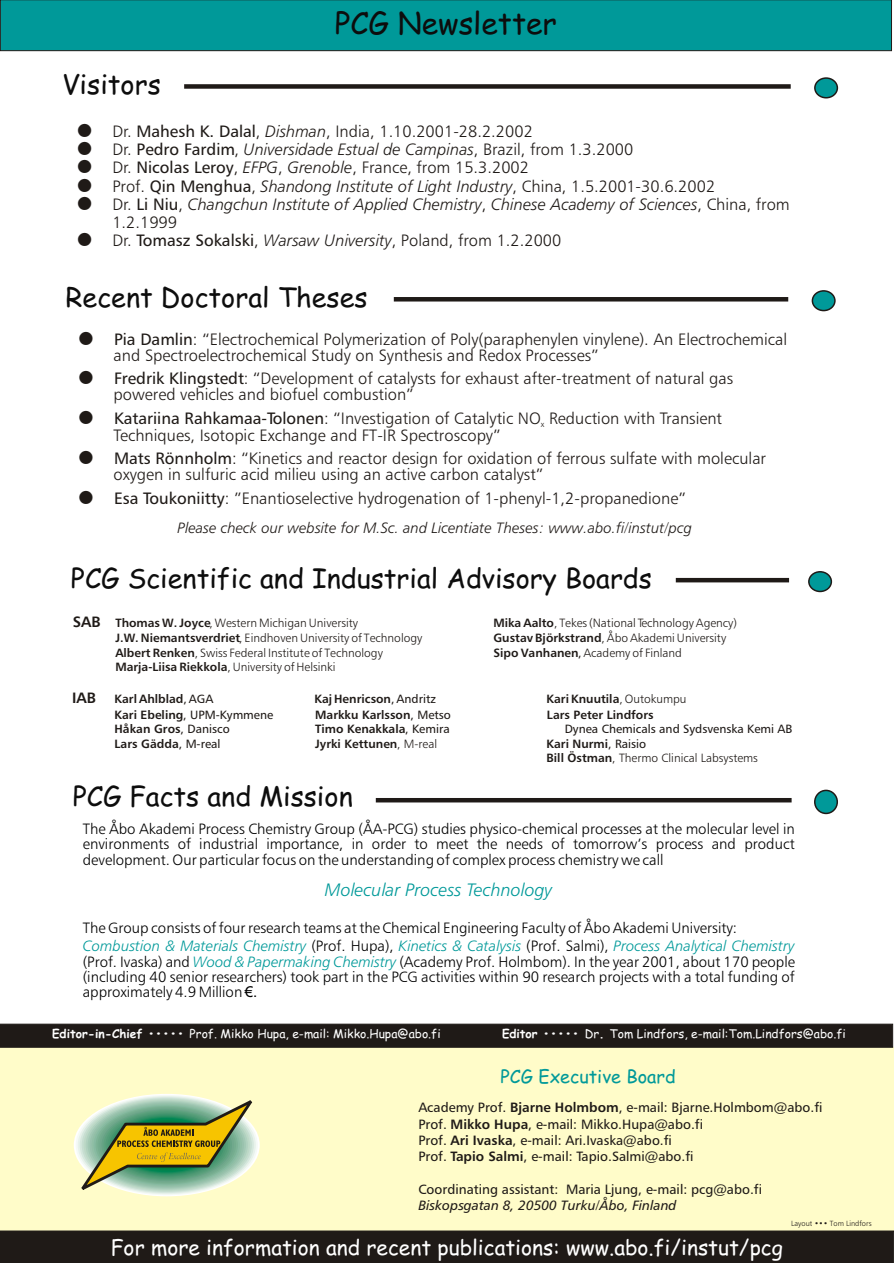
<style>
.page{position:relative;width:894px;height:1263px;background:#fff}
.page>*{position:absolute;margin:0;border:0;box-sizing:border-box;transform-origin:0 0}
.t1{font:30px "Comic Sans MS";color:#0d0d0d}
.t2{font:27px "Comic Sans MS";color:#0d0d0d}
.t3{font:21px "Comic Sans MS";color:#fff}
.t4{font:italic 18px "Humnst 777 Lt BT";color:#099}
.t5{font:18px "Comic Sans MS";color:#099}
.t6{font:16.5px/18.3px "Humnst 777 Lt BT";color:#1f1a17}
.t7{font:15px/15.3px "Humnst 777 Lt BT";color:#000;text-align:justify}
.t8{font:italic 15px "Humnst 777 Lt BT";color:#1f1a17}
.t9{font:13.5px/16.4px "Humnst 777 BT";color:#1f1a17}
.t10{font:italic 13.5px "Humnst 777 BT";color:#1f1a17}
.t11{font:12px "Humnst 777 Lt BT";color:#1f1a17}
.t12{font:700 12px "Humnst 777 BT";color:#1f1a17}
.t13{font:12px "Comic Sans MS";color:#fff}
.t14{font:12px "Humnst 777 BT";color:#1f1a17}
.t15{font:8.25px "Humnst 777 Lt BT";color:#1f1a17}
.t16{font:7.5px "Humnst 777 Lt BT";color:#1f1a17}
.s1{font-family:"Humnst 777 BT"}
.s2{font-style:italic}
.s3{font-family:"Humnst 777 BT";font-weight:700;font-size:15px}
.s4{font-family:"Humnst 777 BT";font-weight:700}
.s5{font-size:15px}
.s6{font-weight:400}
.s7{font-family:"Humnst 777 Lt BT";font-weight:400}
.s8{font-weight:700}
.s9{font-style:italic;color:#099}
.s10{font-family:"Arial"}
</style>
<div class="page">
<div style="left:0;top:1047px;width:894px;height:184px;background:#fffcc9"></div>
<div style="left:0;top:1231px;width:894px;height:32px;background:#1f1a17"></div>
<div style="left:0;top:0;width:892px;height:51px;background:#099;border:1px solid #1f1a17"></div>
<div style="left:184px;top:84px;width:607px;height:5px;background:#1f1a17"></div>
<div style="left:814px;top:77px;width:24px;height:22px;background:#099;border:2px solid #1f1a17;border-radius:50%"></div>
<div style="left:394px;top:297px;width:394px;height:5px;background:#1f1a17"></div>
<div style="left:812px;top:290px;width:24px;height:21px;background:#099;border:2px solid #1f1a17;border-radius:50%"></div>
<svg style="left:79px;top:1094px;width:180px;height:99px;background:#b1bb79"></svg>
<div style="left:0;top:1024px;width:893px;height:23px;background:#1f1a17;border:1px solid #1f1a17"></div>
<hr style="left:676px;top:578px;width:113px;height:4px;background:#1f1a17">
<div style="left:808px;top:571px;width:24px;height:21px;background:#099;border:2px solid #1f1a17;border-radius:50%"></div>
<hr style="left:376px;top:798px;width:416px;height:4px;background:#1f1a17">
<div style="left:814px;top:790px;width:24px;height:24px;background:#099;border:2px solid #1f1a17;border-radius:50%"></div>
<h1 class="t1" style="left:335px;top:10px;width:224px">PCG Newsletter</h1>
<h2 class="t2" style="left:62px;top:73px;width:100px">Visitors</h2>
<p class="t6" style="left:112px;top:123px;width:679px">Dr. <span class="s1">Mahesh K. Dalal</span>, <span class="s2">Dishman</span>, India, 1.10.2001-28.2.2002<br>Dr. <span class="s1">Pedro Fardim</span>, <span class="s2">Universidade Estual de Campinas</span>, Brazil, from 1.3.2000<br>Dr. <span class="s1">Nicolas Leroy</span>, <span class="s2">EFPG</span>, <span class="s2">Grenoble</span>, France, from 15.3.2002<br>Prof. <span class="s1">Qin Menghua</span>, <span class="s2">Shandong Institute of Light Industry</span>, China, 1.5.2001<span class="s2">-</span>30.6.2002<br>Dr. <span class="s1">Li Niu</span>, <span class="s2">Changchun Institute of Applied Chemistry</span>, <span class="s2">Chinese Academy of Sciences</span>, China, from 1.2.1999<br>Dr. <span class="s1">Tomasz Sokalski</span>, <span class="s2">Warsaw University</span>, Poland, from 1.2.2000</p>
<h2 class="t2" style="left:66px;top:286px;width:304px">Recent Doctoral Theses</h2>
<p class="t6" style="left:114px;top:333px;width:675px;line-height:15.8px"><span class="s1">Pia Damlin</span>: “Electrochemical Polymerization of Poly(paraphenylen vinylene). An Electrochemical and Spectroelectrochemical Study on Synthesis and Redox Processes”</p>
<p class="t6" style="left:114px;top:372px;width:621px;line-height:15.8px"><span class="s1">Fredrik Klingstedt</span>: “Development of catalysts for exhaust after-treatment of natural gas powered vehicles and biofuel combustion”</p>
<p class="t6" style="left:114px;top:410px;width:610px"><span class="s1">Katariina Rahkamaa-Tolonen</span>: “Investigation of Catalytic NO Reduction with Transient</p>
<p class="t15" style="left:541px;top:421px;width:5px">x</p>
<p class="t6" style="left:114px;top:425px;width:654px;line-height:23.5px">Techniques, Isotopic Exchange and FT-IR Spectroscopy”<br><span class="s1">Mats Rönnholm</span>: “Kinetics and reactor design for oxidation of ferrous sulfate with molecular</p>
<p class="t6" style="left:114px;top:464px;width:574px;line-height:23.5px">oxygen in sulfuric acid milieu using an active carbon catalyst”<br><span class="s1">Esa Toukoniitty</span>: ”Enantioselective hydrogenation of 1-phenyl-1,2-propanedione”</p>
<p class="t8" style="left:177px;top:521px;width:516px">Please check our website for M.Sc. and Licentiate Theses: www.abo.fi/instut/pcg</p>
<h2 class="t2" style="left:71px;top:567px;width:583px">PCG Scientific and Industrial Advisory Boards</h2>
<p class="t11" style="left:73px;top:617px;width:287px"><span class="s3">SAB</span> <span class="s4">Thomas W. Joyce</span>, Western Michigan University</p>
<p class="t11" style="left:493px;top:617px;width:245px"><span class="s4">Mika Aalto</span>, Tekes (National Technology Agency)</p>
<p class="t11" style="left:115px;top:633px;width:308px"><span class="s4">J.W. Niemantsverdriet</span>, Eindhoven University of Technology</p>
<p class="t11" style="left:493px;top:633px;width:234px"><span class="s4">Gustav Björkstrand</span>, Åbo Akademi University</p>
<p class="t11" style="left:115px;top:647px;width:269px"><span class="s4">Albert Renken</span>, Swiss Federal Institute of Technology</p>
<p class="t11" style="left:493px;top:647px;width:190px"><span class="s4">Sipo Vanhanen</span><span class="s1">,</span> Academy of Finland</p>
<p class="t11" style="left:115px;top:662px;width:222px"><span class="s4">Marja-Liisa Riekkola</span>, University of Helsinki</p>
<p class="t12" style="left:72px;top:694px;width:143px"><span class="s5">IAB</span> Karl Ahlblad<span class="s6">, AGA</span></p>
<p class="t12" style="left:314px;top:694px;width:123px">Kaj Henricson<span class="s6">, Andritz</span></p>
<p class="t12" style="left:547px;top:694px;width:142px">Kari Knuutila<span class="s7">, Outokumpu</span></p>
<p class="t14" style="left:115px;top:709px;width:160px"><span class="s8">Kari Ebeling</span>, UPM-Kymmene</p>
<p class="t12" style="left:315px;top:709px;width:137px">Markku Karlsson<span class="s6">, Metso</span></p>
<p class="t12" style="left:547px;top:709px;width:108px">Lars Peter Lindfors</p>
<p class="t12" style="left:115px;top:724px;width:117px">Håkan Gros<span class="s6">, Danisco</span></p>
<p class="t12" style="left:315px;top:724px;width:136px">Timo Kenakkala<span class="s6">, Kemira</span></p>
<p class="t14" style="left:565px;top:724px;width:229px">Dynea Chemicals and Sydsvenska Kemi AB</p>
<p class="t12" style="left:115px;top:739px;width:107px">Lars Gädda<span class="s6">, M-real</span></p>
<p class="t12" style="left:315px;top:739px;width:123px">Jyrki Kettunen<span class="s7">, M-real</span></p>
<p class="t12" style="left:547px;top:739px;width:101px">Kari Nurmi<span class="s6">, Raisio</span></p>
<p class="t11" style="left:547px;top:753px;width:213px"><span class="s4">Bill Östman</span>, Thermo Clinical Labsystems</p>
<h2 class="t2" style="left:73px;top:784px;width:282px">PCG Facts and Mission</h2>
<p class="t7" style="left:83px;top:823px;width:714px">The Åbo Akademi Process Chemistry Group (ÅA-PCG) studies physico-chemical processes at the molecular level in environments of industrial importance, in order to meet the needs of tomorrow’s process and product development. Our particular focus on the understanding of complex process chemistry we call</p>
<p class="t4" style="left:325px;top:882px;width:229px">Molecular Process Technology</p>
<p class="t7" style="left:83px;top:920px;width:713px;line-height:18px">The Group consists of four research teams at the Chemical Engineering Faculty of Åbo Akademi University:<br><span class="s9">Combustion &amp; Materials Chemistry</span> (Prof. Hupa), <span class="s9">Kinetics &amp; Catalysis</span> (Prof. Salmi), <span class="s9">Process Analytical Chemistry</span></p>
<p class="t7" style="left:83px;top:955px;width:714px">(Prof. Ivaska) and <span class="s9">Wood &amp; Papermaking Chemistry</span> (Academy Prof. Holmbom). In the year 2001, about 170 people (including 40 senior researchers) took part in the PCG activities within 90 research projects with a total funding of approximately 4.9 Million <span class="s10">€.</span></p>
<p class="t13" style="left:52px;top:1028px;width:390px"><span class="s8">Editor-in-Chief •••••</span> Prof. Mikko Hupa, e-mail: Mikko.Hupa@abo.fi</p>
<p class="t13" style="left:502px;top:1028px;width:345px"><span class="s8">Editor •••••</span> Dr<span class="s8">.</span> Tom Lindfors, e-mail:Tom.Lindfors@abo.fi</p>
<p class="t5" style="left:501px;top:1068px;width:177px">PCG Executive Board</p>
<p class="t9" style="left:418px;top:1101px;width:406px">Academy Prof. <span class="s8">Bjarne Holmbom</span>, e-mail: Bjarne.Holmbom@abo.fi Prof. <span class="s8">Mikko Hupa</span>, e-mail: Mikko.Hupa@abo.fi<br>Prof. <span class="s8">Ari Ivaska</span>, e-mail: Ari.Ivaska@abo.fi<br>Prof. <span class="s8">Tapio Salmi</span>, e-mail: Tapio.Salmi@abo.fi</p>
<p class="t9" style="left:418px;top:1182px;width:345px">Coordinating assistant: Maria Ljung, e-mail: pcg@abo.fi</p>
<p class="t10" style="left:418px;top:1200px;width:260px">Biskopsgatan 8, 20500 Turku/Åbo, Finland</p>
<p class="t3" style="left:111px;top:1238px;width:673px">For more information and recent publications: www.abo.fi/instut/pcg</p>
<p class="t16" style="left:791px;top:1220px;width:82px">Layout ••• Tom Lindfors</p>
</div>
